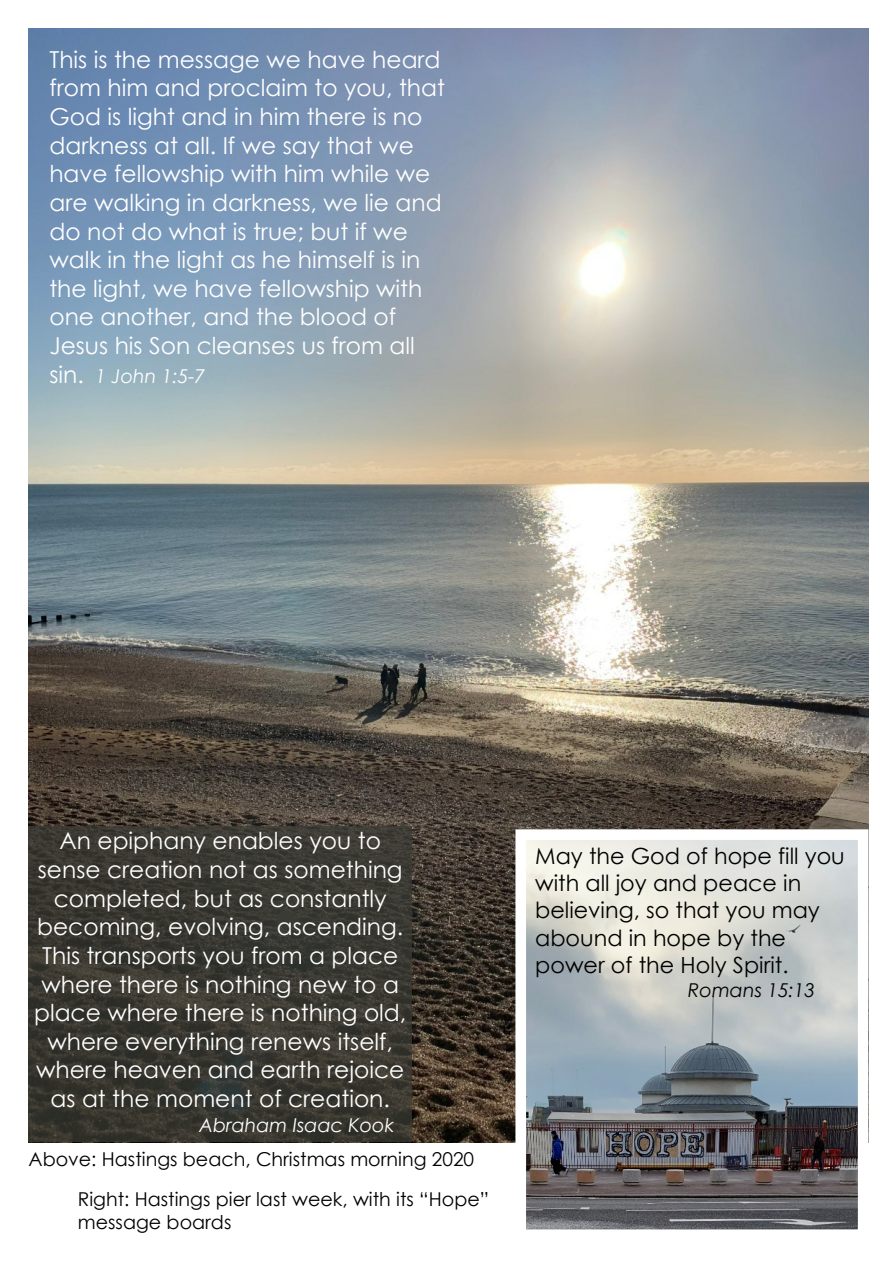
<style>
.page{position:relative;width:893px;height:1263px;background:#fff}
.page>*{position:absolute;margin:0;border:0;box-sizing:border-box;transform-origin:0 0}
.t1{font:23.4px/28.7px "Century Gothic";color:#fff}
.t2{font:22.35px/27.3px "Century Gothic";color:#000}
.t3{font:19.05px/39.2px "Century Gothic";color:#000}
.t4{font:italic 19.05px "Century Gothic";color:#fff}
.t5{font:italic 19.05px "Century Gothic";color:#000}
.s1{font-style:normal;font-size:23.4px}
</style>
<div class="page">
<img style="left:29px;top:29px;width:839px;height:1113px">
<div style="left:29px;top:826px;width:383px;height:316px;background:#3a3b35"></div>
<img style="left:527px;top:841px;width:329px;height:387px">
<div style="left:515px;top:829px;width:353px;height:411px;border:11px solid #fff"></div>
<p class="t1" style="left:49px;top:47px;width:397px">This is the message we have heard from him and proclaim to you, that<br>God is light and in him there is no darkness at all. If we say that we have fellowship with him while we are walking in darkness, we lie and do not do what is true; but if we walk in the light as he himself is in the light, we have fellowship with one another, and the blood of<br>Jesus his Son cleanses us from all</p>
<p class="t4" style="left:49px;top:368px;width:157px"><span class="s1">sin.</span> 1 John 1:5-7</p>
<p class="t1" style="left:34px;top:829px;width:374px;text-align:center">An epiphany enables you to sense creation not as something completed, but as constantly becoming, evolving, ascending.<br>This transports you from a place where there is nothing new to a place where there is nothing old, where everything renews itself, where heaven and earth rejoice as at the moment of creation.</p>
<p class="t4" style="left:199px;top:1117px;width:197px">Abraham Isaac Kook</p>
<p class="t3" style="left:78px;top:1142px;width:413px;text-indent:-49px">Above: Hastings beach, Christmas morning 2020<br>Right: Hastings pier last week, with its “Hope”</p>
<p class="t3" style="left:78px;top:1204px;width:155px">message boards</p>
<p class="t2" style="left:535px;top:844px;width:311px">May the God of hope fill you with all joy and peace in believing, so that you may abound in hope by the power of the Holy Spirit.</p>
<p class="t5" style="left:688px;top:983px;width:129px">Romans 15:13</p>
</div>
